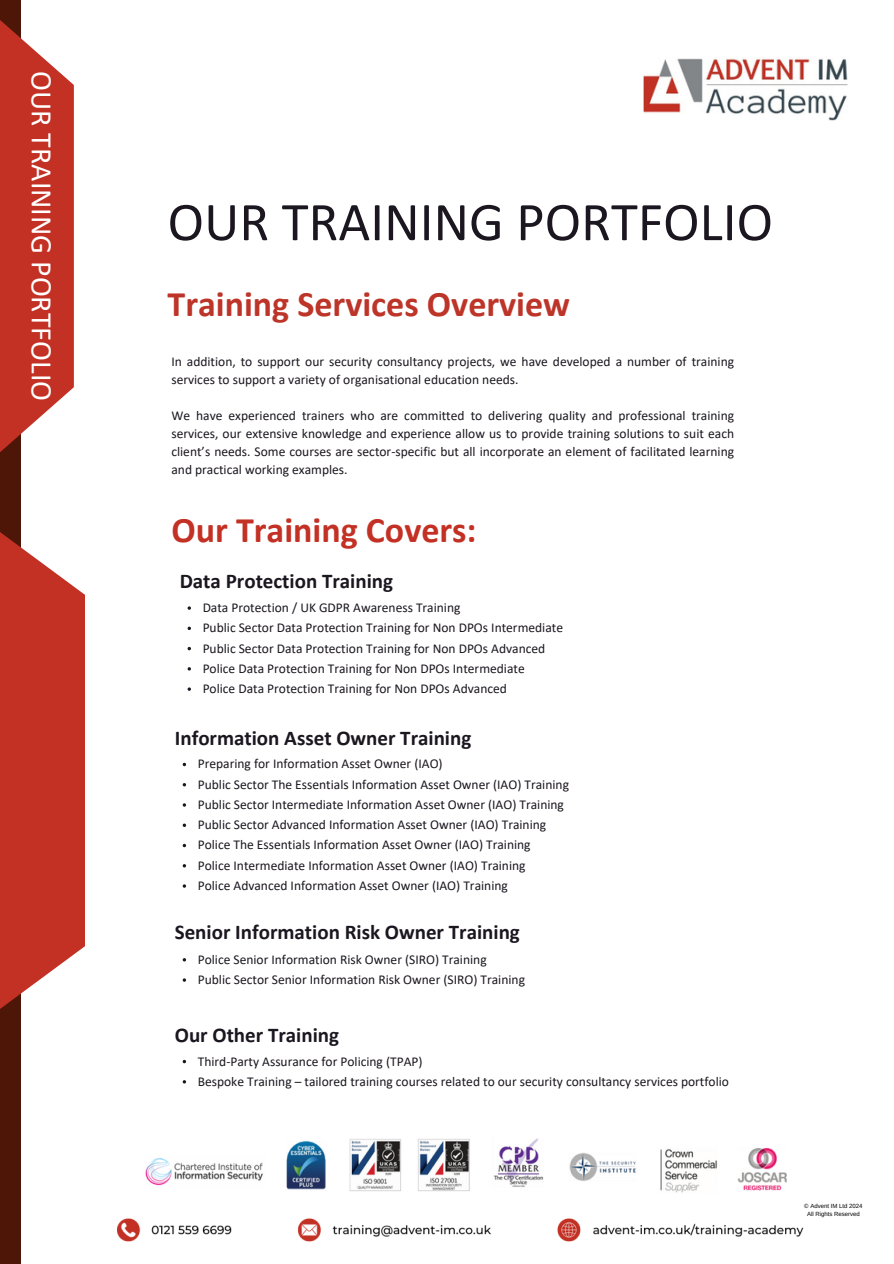
<style>
.page{position:relative;width:894px;height:1264px;background:#fff}
.page>*{position:absolute;margin:0;border:0;box-sizing:border-box;transform-origin:0 0}
.t1{font:55.05px "Calibri";color:#1b161f}
.t2{font:700 36px "Calibri";color:#bd3428}
.t3{font:700 36px "Calibri";color:#c33024}
.t4{font:30px "Calibri";color:#fff}
.t5{font:700 21px "Calibri";color:#1b161f}
.t6{font:13.5px/18px "Calibri";color:#1b161f}
.t7{font:6px "Arimo";color:#000}
</style>
<div class="page">
<div style="left:0;top:0;width:21px;height:1263px;background:#4d1607"></div>
<svg style="left:0;top:586px;width:85px;height:423px;background:#c74136"></svg>
<svg style="left:187px;top:626px;width:4px;height:4px"></svg>
<svg style="left:187px;top:647px;width:4px;height:3px"></svg>
<img style="left:643px;top:57px;width:205px;height:64px">
<svg style="left:0;top:20px;width:74px;height:633px;fill:#c33024"></svg>
<svg style="left:183px;top:823px;width:3px;height:4px"></svg>
<img style="left:151px;top:1138px;width:626px;height:25px">
<img style="left:118px;top:1163px;width:686px;height:79px">
<h5 class="t4" style="left:54px;top:71px;width:331px;rotate:90deg">OUR TRAINING PORTFOLIO</h5>
<h4 class="t1" style="left:167px;top:199px;width:606px">OUR TRAINING PORTFOLIO</h4>
<h5 class="t2" style="left:167px;top:289px;width:404px">Training Services Overview</h5>
<h5 class="t6" style="left:171px;top:353px;width:564px">In addition, to support our security consultancy projects, we have developed a number of training services to support a variety of organisational education needs.</h5>
<h5 class="t6" style="left:171px;top:407px;width:564px;text-align:justify">We have experienced trainers who are committed to delivering quality and professional training services, our extensive knowledge and experience allow us to provide training solutions to suit each client’s needs. Some courses are sector-specific but all incorporate an element of facilitated learning and practical working examples.</h5>
<h5 class="t3" style="left:171px;top:515px;width:306px">Our Training Covers:</h5>
<h3 class="t5" style="left:180px;top:572px;width:215px">Data Protection Training</h3>
<p class="t6" style="left:203px;top:599px;width:259px">Data Protection / UK GDPR Awareness Training</p>
<h1 class="t6" style="left:203px;top:620px;width:362px">Public Sector Data Protection Training for Non DPOs Intermediate</h1>
<h2 class="t6" style="left:203px;top:640px;width:344px">Public Sector Data Protection Training for Non DPOs Advanced</h2>
<h5 class="t6" style="left:203px;top:660px;width:323px">Police Data Protection Training for Non DPOs Intermediate</h5>
<h5 class="t6" style="left:203px;top:680px;width:306px">Police Data Protection Training for Non DPOs Advanced</h5>
<h4 class="t5" style="left:175px;top:729px;width:298px">Information Asset Owner Training</h4>
<h5 class="t6" style="left:198px;top:756px;width:246px">Preparing for Information Asset Owner (IAO)</h5>
<h5 class="t6" style="left:198px;top:776px;width:372px">Public Sector The Essentials Information Asset Owner (IAO) Training</h5>
<h5 class="t6" style="left:198px;top:796px;width:367px">Public Sector Intermediate Information Asset Owner (IAO) Training</h5>
<h5 class="t6" style="left:198px;top:816px;width:350px">Public Sector Advanced Information Asset Owner (IAO) Training</h5>
<h5 class="t6" style="left:198px;top:837px;width:334px">Police The Essentials Information Asset Owner (IAO) Training</h5>
<h5 class="t6" style="left:198px;top:857px;width:329px">Police Intermediate Information Asset Owner (IAO) Training</h5>
<h5 class="t6" style="left:198px;top:877px;width:311px">Police Advanced Information Asset Owner (IAO) Training</h5>
<h4 class="t5" style="left:175px;top:923px;width:346px">Senior Information Risk Owner Training</h4>
<h5 class="t6" style="left:198px;top:951px;width:290px">Police Senior Information Risk Owner (SIRO) Training</h5>
<h5 class="t6" style="left:198px;top:971px;width:328px">Public Sector Senior Information Risk Owner (SIRO) Training</h5>
<h4 class="t5" style="left:175px;top:1026px;width:166px">Our Other Training</h4>
<h5 class="t6" style="left:198px;top:1053px;width:226px">Third-Party Assurance for Policing (TPAP)</h5>
<h5 class="t6" style="left:198px;top:1073px;width:532px">Bespoke Training – tailored training courses related to our security consultancy services portfolio</h5>
<p class="t7" style="left:804px;top:1202px;width:60px">© Advent IM Ltd 2024</p>
<p class="t7" style="left:806px;top:1210px;width:54px">All Rights Reserved</p>
</div>
